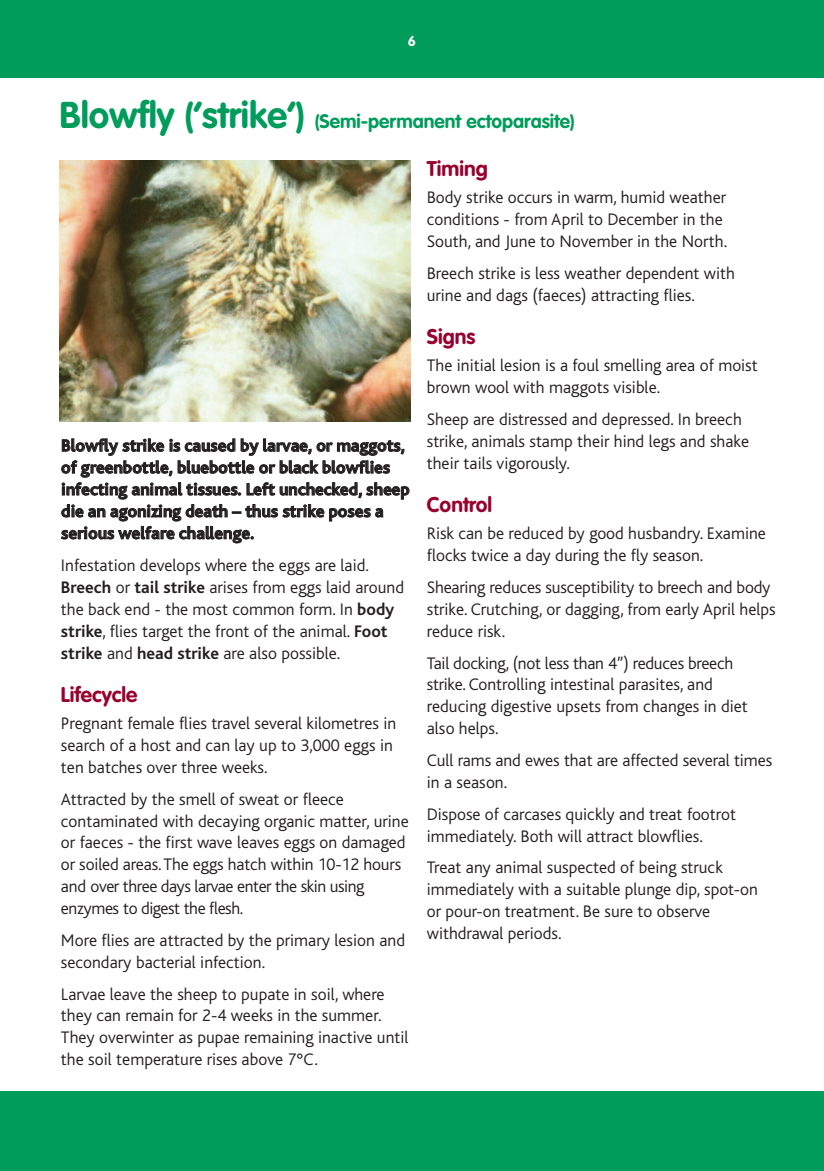
<style>
.page{position:relative;width:824px;height:1171px;background:#fff}
.page>*{position:absolute;margin:0;border:0;box-sizing:border-box;transform-origin:0 0}
.t1{font:700 21px "VAG Rounded";color:#98012d}
.t2{font:700 19.25px "VAG Rounded";color:#009c5c}
.t3{font:300 17.5px/21.9px "Bliss";color:#231f20}
.t4{font:700 17.5px/21.9px "Bliss";letter-spacing:.005em;color:#231f20}
.t5{font:700 14px "VAG Rounded";color:#fff}
.s1{font-size:36.75px}
.s2{font-weight:700}
</style>
<div class="page">
<div style="left:0;top:0;width:823px;height:77px;background:#009c5c"></div>
<div style="left:0;top:1091px;width:823px;height:80px;background:#009c5c"></div>
<img style="left:60px;top:161px;width:350px;height:261px">
<p class="t5" style="left:408px;top:35px;width:10px">6</p>
<p class="t2" style="left:60px;top:113px;width:516px"><span class="s1">Blowfly (‘strike’)</span> (Semi-permanent ectoparasite)</p>
<p class="t4" style="left:61px;top:436px;width:350px">Blowfly strike is caused by larvae, or maggots, of greenbottle, bluebottle or black blowflies infecting animal tissues. Left unchecked, sheep die an agonizing death – thus strike poses a serious welfare challenge.</p>
<p class="t3" style="left:61px;top:556px;width:344px">Infestation develops where the eggs are laid.<br><span class="s2">Breech</span> or <span class="s2">tail strike</span> arises from eggs laid around the back end - the most common form. In <span class="s2">body strike</span>, flies target the front of the animal. <span class="s2">Foot strike</span> and <span class="s2">head strike</span> are also possible.</p>
<p class="t1" style="left:61px;top:686px;width:78px">Lifecycle</p>
<p class="t3" style="left:61px;top:714px;width:337px">Pregnant female flies travel several kilometres in search of a host and can lay up to 3,000 eggs in ten batches over three weeks.</p>
<p class="t3" style="left:61px;top:789px;width:349px">Attracted by the smell of sweat or fleece contaminated with decaying organic matter, urine or faeces - the first wave leaves eggs on damaged or soiled areas.The eggs hatch within 10-12 hours and over three days larvae enter the skin using enzymes to digest the flesh.</p>
<p class="t3" style="left:61px;top:931px;width:345px">More flies are attracted by the primary lesion and secondary bacterial infection.</p>
<p class="t3" style="left:61px;top:984px;width:349px">Larvae leave the sheep to pupate in soil, where they can remain for 2-4 weeks in the summer.<br>They overwinter as pupae remaining inactive until the soil temperature rises above 7°C.</p>
<p class="t1" style="left:427px;top:160px;width:63px">Timing</p>
<p class="t3" style="left:427px;top:188px;width:302px">Body strike occurs in warm, humid weather conditions - from April to December in the<br>South, and June to November in the North.</p>
<p class="t3" style="left:427px;top:264px;width:310px">Breech strike is less weather dependent with urine and dags (faeces) attracting flies.</p>
<p class="t1" style="left:427px;top:328px;width:50px">Signs</p>
<p class="t3" style="left:427px;top:356px;width:332px">The initial lesion is a foul smelling area of moist brown wool with maggots visible.</p>
<p class="t3" style="left:427px;top:410px;width:324px">Sheep are distressed and depressed. In breech strike, animals stamp their hind legs and shake their tails vigorously.</p>
<p class="t1" style="left:427px;top:496px;width:67px">Control</p>
<p class="t3" style="left:427px;top:524px;width:340px">Risk can be reduced by good husbandry. Examine flocks twice a day during the fly season.</p>
<p class="t3" style="left:427px;top:578px;width:350px">Shearing reduces susceptibility to breech and body strike. Crutching, or dagging, from early April helps reduce risk.</p>
<p class="t3" style="left:427px;top:653px;width:322px">Tail docking, (not less than 4”) reduces breech strike. Controlling intestinal parasites, and reducing digestive upsets from changes in diet also helps.</p>
<p class="t3" style="left:427px;top:751px;width:347px">Cull rams and ewes that are affected several times in a season.</p>
<p class="t3" style="left:427px;top:804px;width:311px">Dispose of carcases quickly and treat footrot immediately. Both will attract blowflies.</p>
<p class="t3" style="left:427px;top:858px;width:333px">Treat any animal suspected of being struck immediately with a suitable plunge dip, spot-on or pour-on treatment. Be sure to observe withdrawal periods.</p>
</div>
